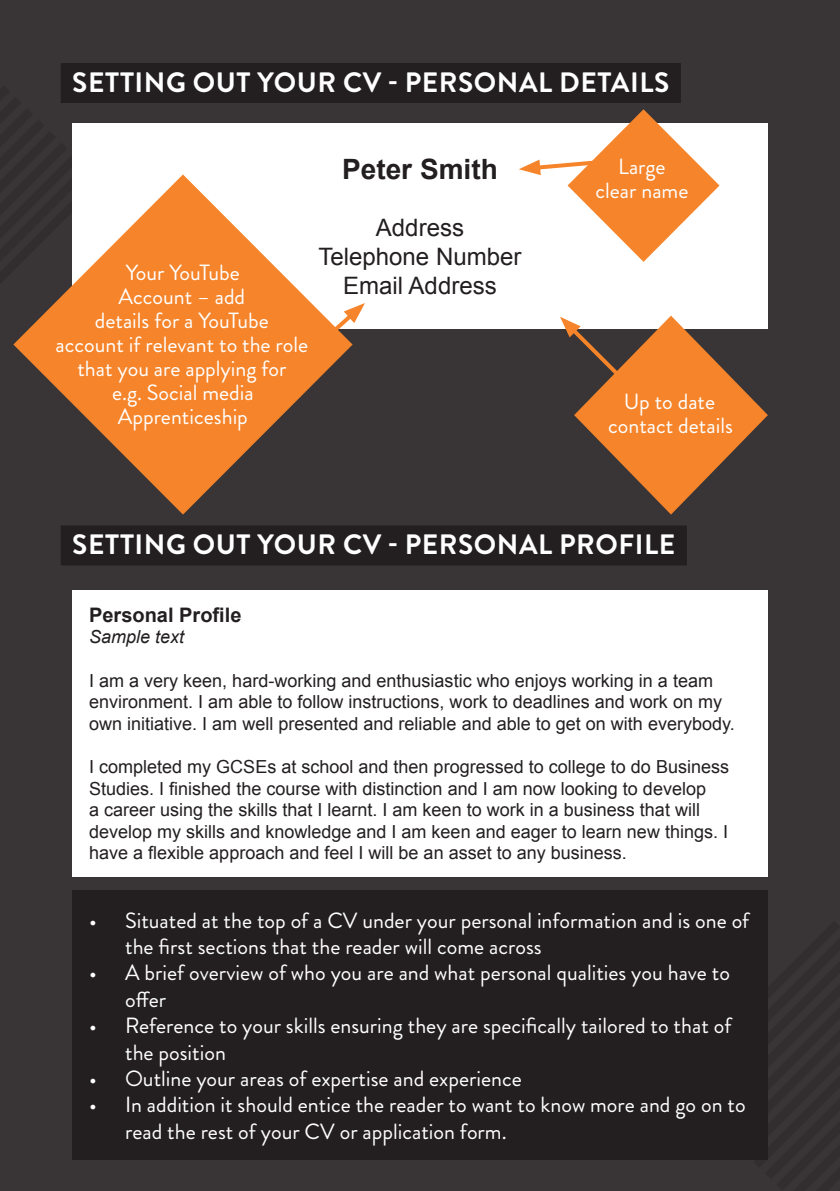
<style>
.page{position:relative;width:840px;height:1191px;background:#fff}
.page>*{position:absolute;margin:0;border:0;box-sizing:border-box;transform-origin:0 0}
.Headings{font:700 28px "Brandon Grotesque";letter-spacing:.02em;color:#fff}
.t1{font:700 28px "Arial";color:#231f20}
.t2{font:24px "Arial";color:#231f20}
.t3{font:22px/24px "Brandon Grotesque";color:#fff}
.t4{font:700 20px "Arial";color:#231f20}
.t5{font:18px/21.6px "Arial";color:#231f20}
.t6{font:italic 18px "Arial";color:#231f20}
</style>
<div class="page">
<div style="left:0;top:0;width:839px;height:1191px;background:#393536"></div>
<svg style="left:767px;top:920px;width:1px;height:240px"></svg>
<div style="left:61px;top:63px;width:619px;height:40px;background:#231f20"></div>
<div style="left:72px;top:590px;width:695px;height:286px;background:#fff"></div>
<div style="left:72px;top:891px;width:695px;height:269px;background:#231f20"></div>
<div style="left:72px;top:123px;width:695px;height:206px;background:#fff"></div>
<svg style="left:13px;top:174px;width:329px;height:340px;fill:#f5842a"></svg>
<svg style="left:307px;top:303px;width:58px;height:52px"></svg>
<svg style="left:519px;top:109px;width:200px;height:153px"></svg>
<svg style="left:560px;top:316px;width:207px;height:198px"></svg>
<div style="left:61px;top:525px;width:625px;height:40px;background:#231f20"></div>
<p class="Headings" style="left:72px;top:62px;width:598px">SETTING OUT YOUR CV - PERSONAL DETAILS</p>
<p class="t1" style="left:342px;top:150px;width:157px">Peter Smith</p>
<p class="t3" style="left:55px;top:261px;width:254px;text-align:center">Your YouTube<br>Account – add<br>details for a YouTube<br>account if relevant to the role that you are applying for<br>e.g. Social media<br>Apprenticeship</p>
<p class="t2" style="left:376px;top:212px;width:90px">Address</p>
<p class="t2" style="left:318px;top:241px;width:204px">Telephone Number</p>
<p class="t2" style="left:343px;top:270px;width:155px">Email Address</p>
<p class="t3" style="left:595px;top:155px;width:94px;text-align:center">Large clear name</p>
<p class="t3" style="left:607px;top:390px;width:126px;text-align:center">Up to date contact details</p>
<p class="Headings" style="left:72px;top:525px;width:604px">SETTING OUT YOUR CV - PERSONAL PROFILE</p>
<p class="t4" style="left:89px;top:601px;width:154px">Personal Profile</p>
<p class="t6" style="left:89px;top:625px;width:97px">Sample text</p>
<p class="t5" style="left:89px;top:669px;width:647px">I am a very keen, hard-working and enthusiastic who enjoys working in a team environment. I am able to follow instructions, work to deadlines and work on my own initiative. I am well presented and reliable and able to get on with everybody.</p>
<p class="t5" style="left:89px;top:756px;width:641px">I completed my GCSEs at school and then progressed to college to do Business Studies. I finished the course with distinction and I am now looking to develop<br>a career using the skills that I learnt. I am keen to work in a business that will develop my skills and knowledge and I am keen and eager to learn new things. I have a flexible approach and feel I will be an asset to any business.</p>
<p class="t3" style="left:125px;top:907px;width:625px;line-height:26.4px;text-indent:-36px">• Situated at the top of a CV under your personal information and is one of the first sections that the reader will come across</p>
<p class="t3" style="left:125px;top:960px;width:606px;line-height:26.4px;text-indent:-36px">• A brief overview of who you are and what personal qualities you have to offer</p>
<p class="t3" style="left:125px;top:1012px;width:607px;line-height:26.4px;text-indent:-36px">• Reference to your skills ensuring they are specifically tailored to that of the position</p>
<p class="t3" style="left:89px;top:1066px;width:434px">• Outline your areas of expertise and experience</p>
<p class="t3" style="left:125px;top:1092px;width:621px;line-height:26.4px;text-indent:-36px">• In addition it should entice the reader to want to know more and go on to read the rest of your CV or application form.</p>
</div>
